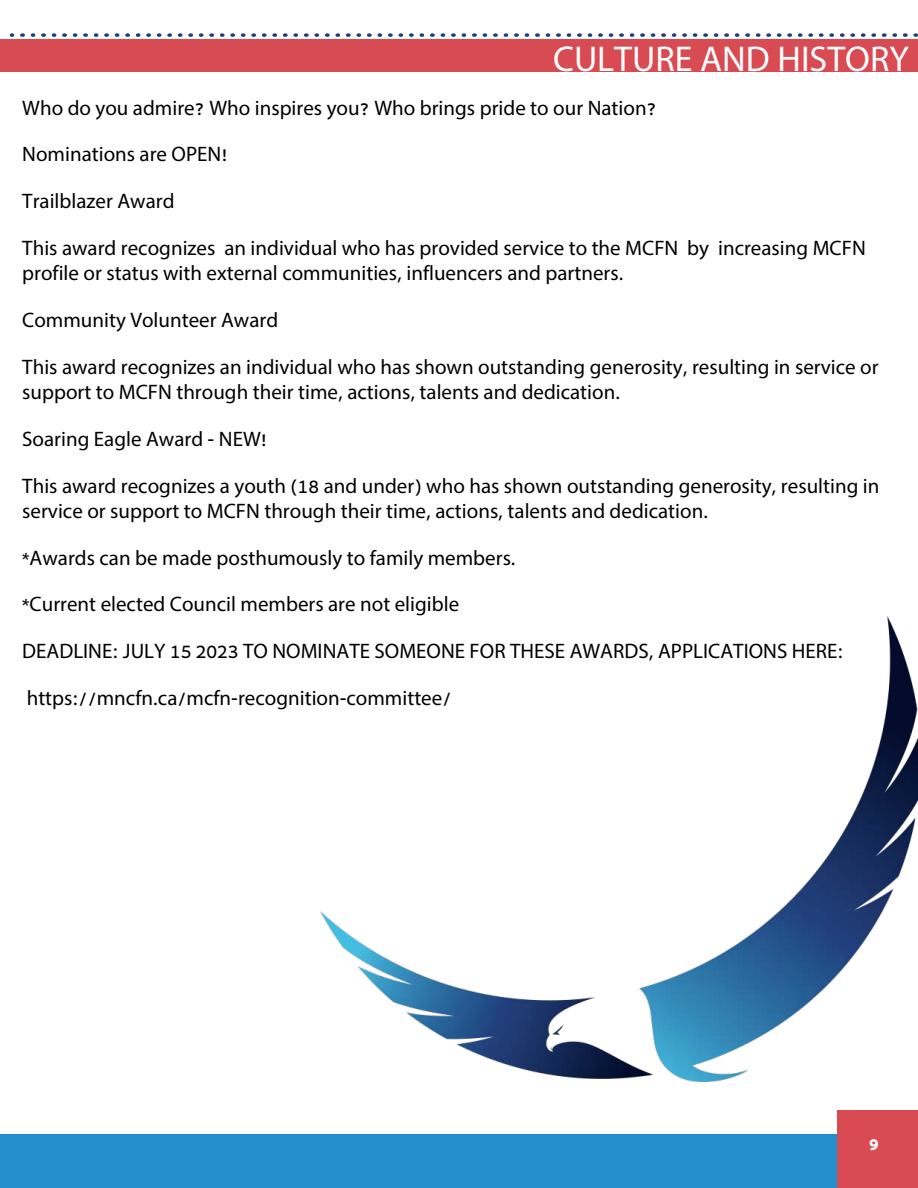
<style>
.page{position:relative;width:918px;height:1188px;background:#fff}
.page>*{position:absolute;margin:0;border:0;box-sizing:border-box;transform-origin:0 0}
.t1{font:36px "Myriad Hebrew";color:#fff}
.t2{font:21px/25.2px "Myriad Hebrew";color:#000}
.t3{font:700 18px "Myriad Hebrew";color:#fff}
.s1{font-family:"Myriad Pro"}
</style>
<div class="page">
<div style="left:0;top:1134px;width:918px;height:54px;background:#228fcc"></div>
<div style="left:0;top:40px;width:918px;height:32px;background:#d94b53"></div>
<div style="left:837px;top:1110px;width:81px;height:78px;background:#d94b53"></div>
<svg style="left:11px;top:34px;width:906px;height:3px"></svg>
<img style="left:320px;top:617px;width:598px;height:465px">
<h1 class="t1" style="left:553px;top:39px;width:357px"><span class="s1">C</span>ULTURE AND HISTORY</h1>
<p class="t2" style="left:22px;top:96px;width:636px">Who do you admire? Who inspires you? Who brings pride to our Nation?</p>
<p class="t2" style="left:22px;top:143px;width:206px">Nominations are OPEN!</p>
<p class="t2" style="left:22px;top:190px;width:154px">Trailblazer Award</p>
<p class="t2" style="left:22px;top:236px;width:845px">This award recognizes an individual who has provided service to the MCFN by increasing MCFN profile or status with external communities, influencers and partners.</p>
<p class="t2" style="left:22px;top:308px;width:258px">Community Volunteer Award</p>
<p class="t2" style="left:22px;top:355px;width:858px">This award recognizes an individual who has shown outstanding generosity, resulting in service or support to MCFN through their time, actions, talents and dedication.</p>
<p class="t2" style="left:22px;top:427px;width:246px">Soaring Eagle Award - NEW!</p>
<p class="t2" style="left:22px;top:474px;width:859px">This award recognizes a youth (18 and under) who has shown outstanding generosity, resulting in service or support to MCFN through their time, actions, talents and dedication.</p>
<p class="t2" style="left:22px;top:546px;width:495px">*Awards can be made posthumously to family members.</p>
<p class="t2" style="left:22px;top:593px;width:439px">*Current elected Council members are not eligible</p>
<p class="t2" style="left:22px;top:640px;width:823px">DEADLINE: JULY 15 2023 TO NOMINATE SOMEONE FOR THESE AWARDS, APPLICATIONS HERE:</p>
<p class="t2" style="left:27px;top:686px;width:426px">https://mncfn.ca/mcfn-recognition-committee/</p>
<p class="t3" style="left:869px;top:1134px;width:11px">9</p>
</div>
